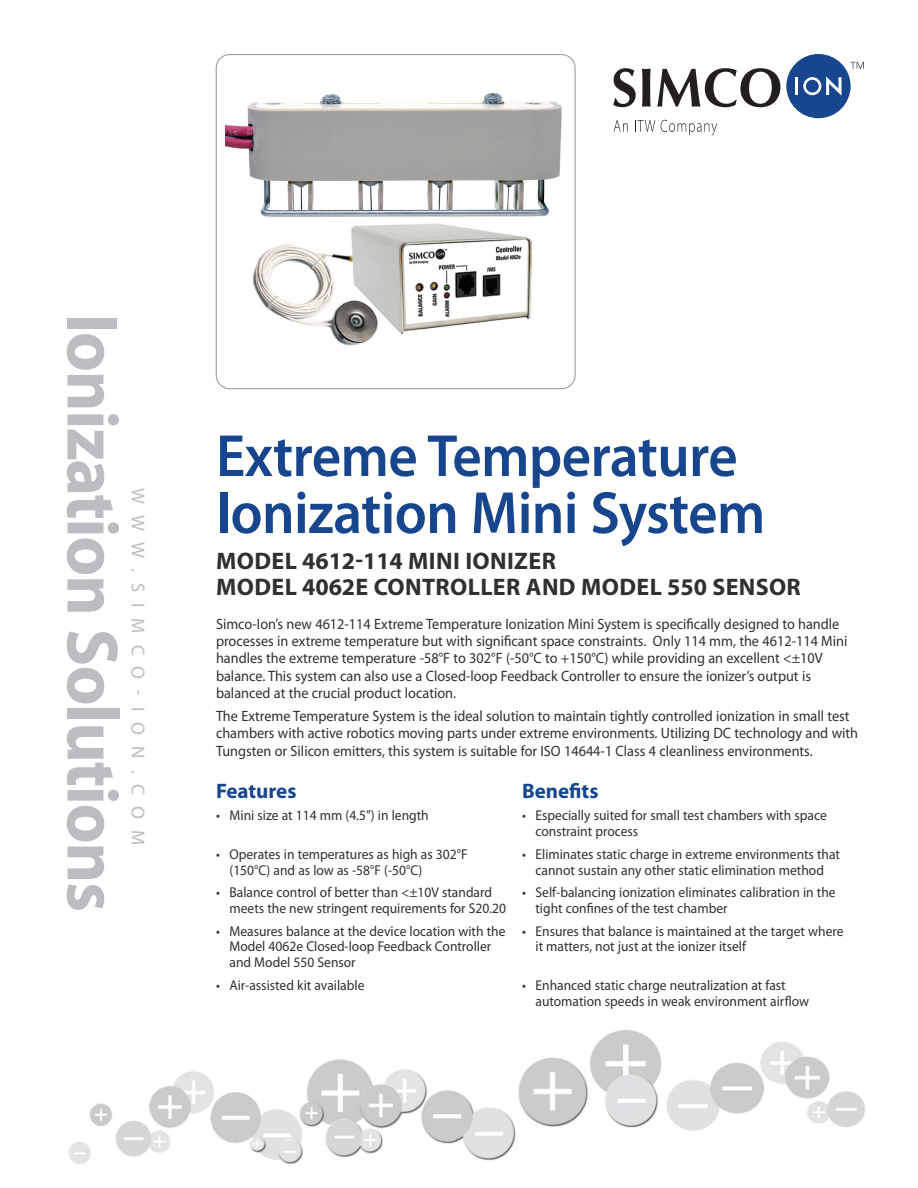
<style>
.page{position:relative;width:918px;height:1188px;background:#fff}
.page>*{position:absolute;margin:0;border:0;box-sizing:border-box;transform-origin:0 0}
.t1{font:700 73.5px "Myriad Pro";letter-spacing:-.02em;color:#bcbdc0;scale:.95 1}
.Cover__Main_head{font:600 60px/57px "Myriad Pro";letter-spacing:-.01em;color:#17468e;scale:.95 1}
.Cover__Subhead{font:700 24px/25.5px "Myriad Pro";letter-spacing:.015em;color:#312f30}
.Cover__F_B_Head{font:700 21px "Myriad Pro";color:#17468e}
.t2{font:18.75px "Myriad Pro";letter-spacing:.59em;color:#bcbdc0}
.Cover__Body_Copy{font:15px/17.2px "Myriad Pro";color:#312f30;scale:.95 1}
.Cover__F_B_bullets{font:14.25px/15.8px "Myriad Pro";color:#312f30;scale:.95 1}
</style>
<div class="page">
<img style="left:68px;top:1030px;width:797px;height:134px">
<svg style="left:850px;top:62px;width:14px;height:7px"></svg>
<div style="left:786px;top:54px;width:65px;height:64px;background:#17468e;border-radius:50%"></div>
<hr style="left:795px;top:77px;width:3px;height:18px;background:#fff">
<svg style="left:803px;top:77px;width:39px;height:19px"></svg>
<svg style="left:613px;top:68px;width:23px;height:39px"></svg>
<svg style="left:642px;top:69px;width:9px;height:38px"></svg>
<svg style="left:657px;top:68px;width:123px;height:39px"></svg>
<svg style="left:614px;top:120px;width:14px;height:12px"></svg>
<svg style="left:635px;top:120px;width:20px;height:12px"></svg>
<svg style="left:661px;top:120px;width:56px;height:16px"></svg>
<img style="left:225px;top:93px;width:337px;height:253px">
<div style="left:216px;top:54px;width:360px;height:335px;border:1px solid #9d9fa2;border-radius:14px"></div>
<h1 class="t1" style="left:140px;top:314px;width:632px;rotate:90deg">Ionization Solutions</h1>
<h3 class="t2" style="left:150px;top:488px;width:359px;rotate:90deg">WWW.SIMCO-ION.COM</h3>
<p class="Cover__Main_head" style="left:216px;top:426px;width:580px">Extreme Temperature<br>Ionization Mini System</p>
<p class="Cover__Subhead" style="left:216px;top:548px;width:586px">MODEL 4612-114 MINI IONIZER<br>MODEL 4062E CONTROLLER AND MODEL 550 SENSOR</p>
<p class="Cover__Body_Copy" style="left:216px;top:615px;width:666px">Simco-Ion’s new 4612-114 Extreme Temperature Ionization Mini System is specifically designed to handle processes in extreme temperature but with significant space constraints. Only 114 mm, the 4612-114 Mini handles the extreme temperature -58°F to 302°F (-50°C to +150°C) while providing an excellent &lt;±10V balance. This system can also use a Closed-loop Feedback Controller to ensure the ionizer’s output is balanced at the crucial product location.</p>
<p class="Cover__Body_Copy" style="left:216px;top:707px;width:677px">The Extreme Temperature System is the ideal solution to maintain tightly controlled ionization in small test chambers with active robotics moving parts under extreme environments. Utilizing DC technology and with<br>Tungsten or Silicon emitters, this system is suitable for ISO 14644-1 Class 4 cleanliness environments.</p>
<p class="Cover__F_B_Head" style="left:216px;top:777px;width:82px">Features</p>
<p class="Cover__F_B_Head" style="left:522px;top:777px;width:78px">Benefits</p>
<p class="Cover__F_B_bullets" style="left:216px;top:807px;width:225px">• Mini size at 114 mm (4.5”) in length</p>
<p class="Cover__F_B_bullets" style="left:536px;top:807px;width:308px;text-indent:-14px">• Especially suited for small test chambers with space constraint process</p>
<p class="Cover__F_B_bullets" style="left:230px;top:846px;width:252px;text-indent:-14px">• Operates in temperatures as high as 302°F (150°C) and as low as -58°F (-50°C)</p>
<p class="Cover__F_B_bullets" style="left:522px;top:846px;width:336px;text-align:center">• Eliminates static charge in extreme environments that cannot sustain any other static elimination method</p>
<p class="Cover__F_B_bullets" style="left:230px;top:884px;width:293px;text-indent:-14px">• Balance control of better than &lt;±10V standard meets the new stringent requirements for S20.20</p>
<p class="Cover__F_B_bullets" style="left:536px;top:884px;width:317px;text-indent:-14px">• Self-balancing ionization eliminates calibration in the tight confines of the test chamber</p>
<p class="Cover__F_B_bullets" style="left:230px;top:923px;width:292px;text-indent:-14px">• Measures balance at the device location with the<br>Model 4062e Closed-loop Feedback Controller and Model 550 Sensor</p>
<p class="Cover__F_B_bullets" style="left:536px;top:923px;width:326px;text-indent:-14px">• Ensures that balance is maintained at the target where it matters, not just at the ionizer itself</p>
<p class="Cover__F_B_bullets" style="left:216px;top:977px;width:158px">• Air-assisted kit available</p>
<p class="Cover__F_B_bullets" style="left:536px;top:977px;width:290px;text-indent:-14px">• Enhanced static charge neutralization at fast automation speeds in weak environment airflow</p>
</div>
